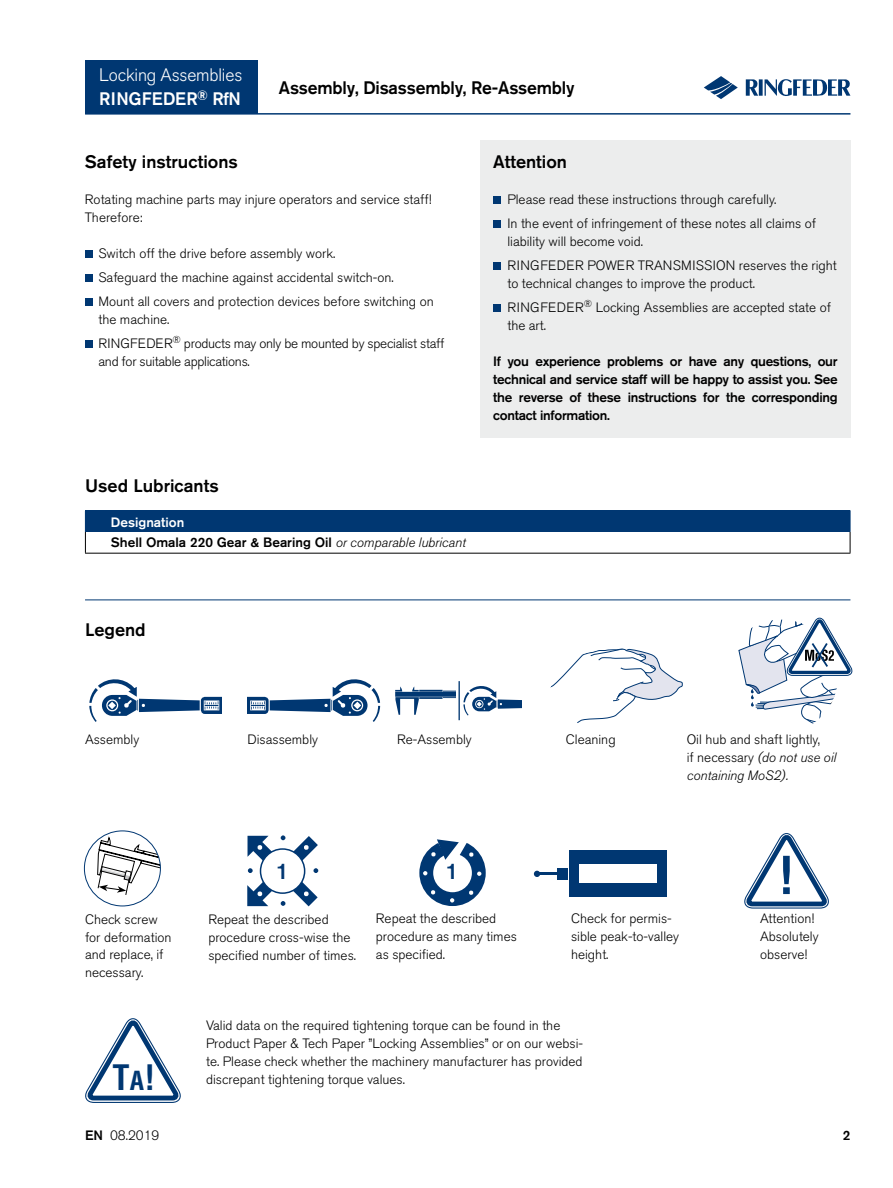
<style>
.page{position:relative;width:893px;height:1188px;background:#fff}
.page>*{position:absolute;margin:0;border:0;box-sizing:border-box;transform-origin:0 0}
.t1{font:700 condensed 51px "Helvetica LT";color:#003772}
.t2{font:700 condensed 34.2px "Helvetica LT";color:#003772}
.t3{font:500 22.5px "Akzidenz Grotesk BE";color:#003772}
.t4{font:500 18px "Akzidenz Grotesk BE";color:#000}
.t5{font:300 18px/24px "Akzidenz Grotesk BE";letter-spacing:-.01em;color:#fff}
.t6{font:300 13.5px/18px "Akzidenz Grotesk BE";color:#000}
.t7{font:500 13.5px/18px "Akzidenz Grotesk BE";letter-spacing:-.02em;color:#000;text-align:justify}
.t8{font:300 13.5px/24px "Akzidenz Grotesk BE";letter-spacing:-.02em;color:#000}
.t9{font:500 13.5px/20.9px "Akzidenz Grotesk BE";color:#000}
.s1{font-weight:500}
.s2{color:#fff}
.s3{font-weight:300;font-style:italic}
.s4{font-style:italic}
.s5{font-size:25.65px}
</style>
<div class="page">
<svg style="left:746px;top:79px;width:104px;height:17px"></svg>
<svg style="left:704px;top:76px;width:34px;height:23px"></svg>
<hr style="left:85px;top:113px;width:765px;height:2px;background:#003772">
<hr style="left:85px;top:600px;width:765px;height:1px;background:#003772">
<svg style="left:89px;top:679px;width:133px;height:43px"></svg>
<svg style="left:550px;top:649px;width:133px;height:74px"></svg>
<svg style="left:738px;top:617px;width:115px;height:107px"></svg>
<svg style="left:247px;top:679px;width:133px;height:43px"></svg>
<svg style="left:744px;top:833px;width:85px;height:76px"></svg>
<svg style="left:247px;top:835px;width:71px;height:71px"></svg>
<div style="left:260px;top:849px;width:45px;height:44px;background:#fff;border-radius:50%"></div>
<div style="left:260px;top:848px;width:45px;height:46px;border:2px solid #003772;border-radius:50%"></div>
<svg style="left:419px;top:839px;width:67px;height:67px"></svg>
<svg style="left:97px;top:834px;width:63px;height:61px"></svg>
<div style="left:569px;top:851px;width:97px;height:46px;background:#003772"></div>
<hr style="left:539px;top:872px;width:29px;height:3px;background:#003772">
<svg style="left:534px;top:871px;width:6px;height:6px"></svg>
<div style="left:579px;top:865px;width:78px;height:18px;background:#fff"></div>
<div style="left:557px;top:868px;width:11px;height:11px;background:#003772"></div>
<svg style="left:85px;top:1018px;width:96px;height:85px"></svg>
<svg style="left:395px;top:687px;width:60px;height:28px"></svg>
<hr style="left:458px;top:681px;width:2px;height:39px;background:#003772">
<svg style="left:463px;top:686px;width:58px;height:30px"></svg>
<div style="left:480px;top:140px;width:370px;height:298px;background:#eceded"></div>
<div style="left:85px;top:511px;width:765px;height:21px;background:#003772"></div>
<hr style="left:85px;top:553px;width:765px;height:1px;background:#000">
<hr style="left:85px;top:510px;width:765px;height:1px;background:#003772">
<svg style="left:85px;top:532px;width:1px;height:21px"></svg>
<svg style="left:850px;top:511px;width:1px;height:42px"></svg>
<div style="left:85px;top:250px;width:8px;height:8px;background:#003772"></div>
<div style="left:85px;top:274px;width:8px;height:8px;background:#003772"></div>
<div style="left:85px;top:298px;width:8px;height:8px;background:#003772"></div>
<div style="left:85px;top:340px;width:8px;height:8px;background:#003772"></div>
<div style="left:85px;top:60px;width:173px;height:54px;background:#003772"></div>
<div style="left:493px;top:196px;width:8px;height:8px;background:#003772"></div>
<div style="left:493px;top:220px;width:8px;height:8px;background:#003772"></div>
<div style="left:493px;top:262px;width:8px;height:8px;background:#003772"></div>
<div style="left:493px;top:304px;width:8px;height:8px;background:#003772"></div>
<h3 class="t5" style="left:99px;top:63px;width:145px">Locking Assemblies<br><span class="s1">RINGFEDER</span><sup>®</sup> <span class="s1">RfN</span></h3>
<h3 class="t4" style="left:279px;top:77px;width:297px">Assembly, Disassembly, Re-Assembly</h3>
<h3 class="t4" style="left:85px;top:150px;width:154px">Safety instructions</h3>
<p class="t6" style="left:85px;top:190px;width:348px">Rotating machine parts may injure operators and service staff!<br>Therefore:</p>
<p class="t6" style="left:98px;top:241px;width:337px;line-height:24px">Switch off the drive before assembly work.<br>Safeguard the machine against accidental switch-on.<br>Mount all covers and protection devices before switching on</p>
<p class="t8" style="left:98px;top:307px;width:347px">the machine.<br>RINGFEDER<sup>®</sup> products may only be mounted by specialist staff</p>
<p class="t8" style="left:98px;top:349px;width:153px">and for suitable applications.</p>
<h3 class="t4" style="left:85px;top:474px;width:135px">Used Lubricants</h3>
<p class="t9" style="left:111px;top:511px;width:356px"><span class="s2">Designation<br></span>Shell Omala 220 Gear &amp; Bearing Oil <span class="s3">or comparable lubricant</span></p>
<h3 class="t4" style="left:493px;top:150px;width:75px">Attention</h3>
<p class="t6" style="left:507px;top:187px;width:310px;line-height:24px">Please read these instructions through carefully.<br>In the event of infringement of these notes all claims of</p>
<p class="t6" style="left:507px;top:229px;width:331px;line-height:24px">liability will become void.<br>RINGFEDER POWER TRANSMISSION reserves the right</p>
<p class="t6" style="left:507px;top:271px;width:325px;line-height:24px">to technical changes to improve the product.<br>RINGFEDER<sup>®</sup> Locking Assemblies are accepted state of</p>
<p class="t6" style="left:507px;top:316px;width:40px">the art.</p>
<p class="t7" style="left:493px;top:352px;width:346px">If you experience problems or have any questions, our technical and service staff will be happy to assist you. See the reverse of these instructions for the corresponding contact information.</p>
<h3 class="t4" style="left:85px;top:618px;width:62px">Legend</h3>
<p class="t6" style="left:85px;top:730px;width:56px">Assembly</p>
<p class="t6" style="left:247px;top:730px;width:72px">Disassembly</p>
<p class="t6" style="left:397px;top:730px;width:76px">Re-Assembly</p>
<p class="t6" style="left:566px;top:730px;width:51px">Cleaning</p>
<p class="t6" style="left:687px;top:730px;width:151px">Oil hub and shaft lightly,<br>if necessary <span class="s4">(do not use oil containing MoS2).</span></p>
<h3 class="t3" style="left:276px;top:857px;width:14px">1</h3>
<h3 class="t3" style="left:446px;top:857px;width:14px">1</h3>
<h1 class="t1" style="left:778px;top:844px;width:18px">!</h1>
<p class="t6" style="left:376px;top:910px;width:142px">Repeat the described procedure as many times as specified.</p>
<p class="t6" style="left:571px;top:910px;width:110px">Check for permis&shy;sible peak-to-valley height.</p>
<p class="t6" style="left:85px;top:910px;width:88px">Check screw for deformation and replace, if necessary.</p>
<p class="t6" style="left:760px;top:910px;width:60px">Attention!<br>Absolutely observe!</p>
<p class="t6" style="left:208px;top:910px;width:149px">Repeat the described procedure cross-wise the specified number of times.</p>
<h2 class="t2" style="left:113px;top:1056px;width:44px">T<span class="s5">A</span>!</h2>
<p class="t6" style="left:85px;top:1126px;width:76px"><span class="s1">EN</span> 08.2019</p>
<p class="t6" style="left:206px;top:1017px;width:379px">Valid data on the required tightening torque can be found in the Product Paper &amp; Tech Paper ”Locking Assemblies” or on our websi&shy;te. Please check whether the machinery manufacturer has provided discrepant tightening torque values.</p>
<p class="t7" style="left:843px;top:1126px;width:9px">2</p>
</div>
